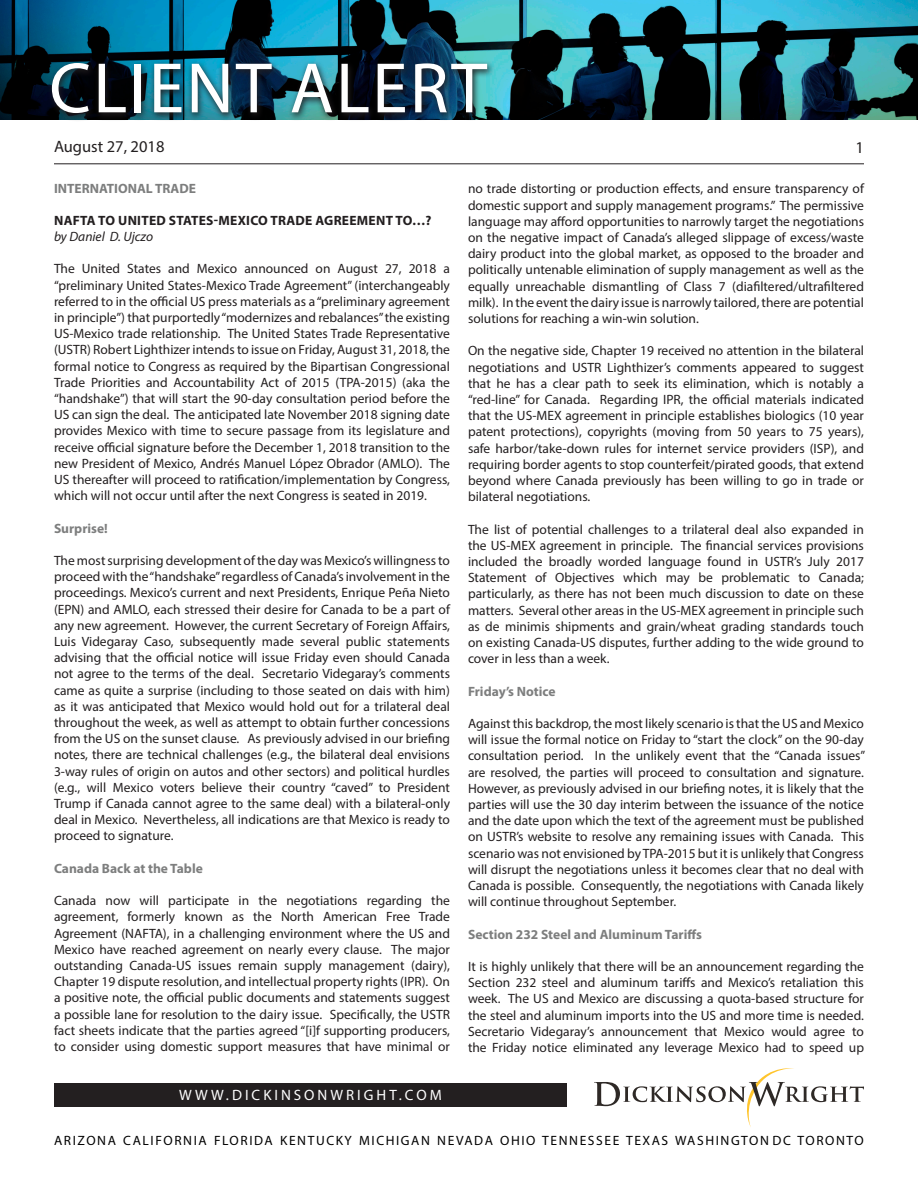
<style>
.page{position:relative;width:918px;height:1188px;background:#fff}
.page>*{position:absolute;margin:0;border:0;box-sizing:border-box;transform-origin:0 0}
.t1{font:72px "Myriad Pro";letter-spacing:.03em;color:#fff}
.t2{font:16.5px "Myriad Pro";color:#231f20}
.t3{font:15px "Myriad Pro";letter-spacing:.2em;color:#fff}
.t4{font:13.5px/16.2px "Myriad Pro";color:#231f20;text-align:justify}
.t5{font:700 13.5px "Myriad Pro";color:#7d7e7e}
.t6{font:13.5px "Myriad Pro";letter-spacing:.115em;color:#000}
.t7{font:700 13.5px "Myriad Pro";letter-spacing:.02em;color:#231f20}
.t8{font:italic 13.5px "Myriad Pro";color:#231f20}
</style>
<div class="page">
<img style="left:0;top:0;width:918px;height:120px">
<img style="left:48px;top:59px;width:447px;height:61px">
<hr style="left:54px;top:163px;width:810px;height:1px;background:#231f20">
<div style="left:54px;top:1083px;width:513px;height:24px;background:#231f20"></div>
<svg style="left:594px;top:1068px;width:270px;height:59px"></svg>
<h1 class="t1" style="left:49px;top:44px;width:439px">CLIENT ALERT</h1>
<p class="t2" style="left:54px;top:136px;width:112px">August 27, 2018</p>
<p class="t2" style="left:856px;top:138px;width:10px">1</p>
<p class="t5" style="left:54px;top:180px;width:144px">INTERNATIONAL TRADE</p>
<p class="t7" style="left:54px;top:211px;width:379px">NAFTA TO UNITED STATES-MEXICO TRADE AGREEMENT TO…?</p>
<p class="t8" style="left:54px;top:228px;width:101px">by Daniel D. Ujczo</p>
<p class="t4" style="left:54px;top:261px;width:398px">The United States and Mexico announced on August 27, 2018 a “preliminary United States-Mexico Trade Agreement” (interchangeably referred to in the official US press materials as a “preliminary agreement in principle”) that purportedly “modernizes and rebalances” the existing US-Mexico trade relationship. The United States Trade Representative (USTR) Robert Lighthizer intends to issue on Friday, August 31, 2018, the formal notice to Congress as required by the Bipartisan Congressional Trade Priorities and Accountability Act of 2015 (TPA-2015) (aka the “handshake”) that will start the 90-day consultation period before the US can sign the deal. The anticipated late November 2018 signing date provides Mexico with time to secure passage from its legislature and receive official signature before the December 1, 2018 transition to the new President of Mexico, Andrés Manuel López Obrador (AMLO). The US thereafter will proceed to ratification/implementation by Congress, which will not occur until after the next Congress is seated in 2019.</p>
<p class="t5" style="left:54px;top:519px;width:55px">Surprise!</p>
<p class="t4" style="left:54px;top:552px;width:398px">The most surprising development of the day was Mexico’s willingness to proceed with the “handshake” regardless of Canada’s involvement in the proceedings. Mexico’s current and next Presidents, Enrique Peña Nieto (EPN) and AMLO, each stressed their desire for Canada to be a part of any new agreement. However, the current Secretary of Foreign Affairs, Luis Videgaray Caso, subsequently made several public statements advising that the official notice will issue Friday even should Canada not agree to the terms of the deal. Secretario Videgaray’s comments came as quite a surprise (including to those seated on dais with him) as it was anticipated that Mexico would hold out for a trilateral deal throughout the week, as well as attempt to obtain further concessions from the US on the sunset clause. As previously advised in our briefing notes, there are technical challenges (e.g., the bilateral deal envisions 3-way rules of origin on autos and other sectors) and political hurdles (e.g., will Mexico voters believe their country “caved” to President Trump if Canada cannot agree to the same deal) with a bilateral-only deal in Mexico. Nevertheless, all indications are that Mexico is ready to proceed to signature.</p>
<p class="t5" style="left:54px;top:859px;width:150px">Canada Back at the Table</p>
<p class="t4" style="left:54px;top:892px;width:398px">Canada now will participate in the negotiations regarding the agreement, formerly known as the North American Free Trade Agreement (NAFTA), in a challenging environment where the US and Mexico have reached agreement on nearly every clause. The major outstanding Canada-US issues remain supply management (dairy), Chapter 19 dispute resolution, and intellectual property rights (IPR). On a positive note, the official public documents and statements suggest a possible lane for resolution to the dairy issue. Specifically, the USTR fact sheets indicate that the parties agreed “[i]f supporting producers, to consider using domestic support measures that have minimal or</p>
<p class="t4" style="left:468px;top:181px;width:398px">no trade distorting or production effects, and ensure transparency of domestic support and supply management programs.” The permissive language may afford opportunities to narrowly target the negotiations on the negative impact of Canada’s alleged slippage of excess/waste dairy product into the global market, as opposed to the broader and politically untenable elimination of supply management as well as the equally unreachable dismantling of Class 7 (diafiltered/ultrafiltered milk). In the event the dairy issue is narrowly tailored, there are potential solutions for reaching a win-win solution.</p>
<p class="t4" style="left:468px;top:343px;width:398px">On the negative side, Chapter 19 received no attention in the bilateral negotiations and USTR Lighthizer’s comments appeared to suggest that he has a clear path to seek its elimination, which is notably a “red-line” for Canada. Regarding IPR, the official materials indicated that the US-MEX agreement in principle establishes biologics (10 year patent protections), copyrights (moving from 50 years to 75 years), safe harbor/take-down rules for internet service providers (ISP), and requiring border agents to stop counterfeit/pirated goods, that extend beyond where Canada previously has been willing to go in trade or bilateral negotiations.</p>
<p class="t4" style="left:468px;top:521px;width:398px">The list of potential challenges to a trilateral deal also expanded in the US-MEX agreement in principle. The financial services provisions included the broadly worded language found in USTR’s July 2017<br>Statement of Objectives which may be problematic to Canada; particularly, as there has not been much discussion to date on these matters. Several other areas in the US-MEX agreement in principle such as de minimis shipments and grain/wheat grading standards touch on existing Canada-US disputes, further adding to the wide ground to cover in less than a week.</p>
<p class="t5" style="left:468px;top:682px;width:89px">Friday’s Notice</p>
<p class="t4" style="left:468px;top:715px;width:399px">Against this backdrop, the most likely scenario is that the US and Mexico will issue the formal notice on Friday to “start the clock” on the 90-day consultation period. In the unlikely event that the “Canada issues” are resolved, the parties will proceed to consultation and signature.<br>However, as previously advised in our briefing notes, it is likely that the parties will use the 30 day interim between the issuance of the notice and the date upon which the text of the agreement must be published on USTR’s website to resolve any remaining issues with Canada. This scenario was not envisioned by TPA-2015 but it is unlikely that Congress will disrupt the negotiations unless it becomes clear that no deal with Canada is possible. Consequently, the negotiations with Canada likely will continue throughout September.</p>
<p class="t5" style="left:468px;top:925px;width:235px">Section 232 Steel and Aluminum Tariffs</p>
<p class="t4" style="left:468px;top:958px;width:398px">It is highly unlikely that there will be an announcement regarding the Section 232 steel and aluminum tariffs and Mexico’s retaliation this week. The US and Mexico are discussing a quota-based structure for the steel and aluminum imports into the US and more time is needed.<br>Secretario Videgaray’s announcement that Mexico would agree to the Friday notice eliminated any leverage Mexico had to speed up</p>
<p class="t3" style="left:179px;top:1086px;width:264px">WWW.DICKINSONWRIGHT.COM</p>
<p class="t6" style="left:54px;top:1132px;width:811px">ARIZONA CALIFORNIA FLORIDA KENTUCKY MICHIGAN NEVADA OHIO TENNESSEE TEXAS WASHINGTON DC TORONTO</p>
</div>
